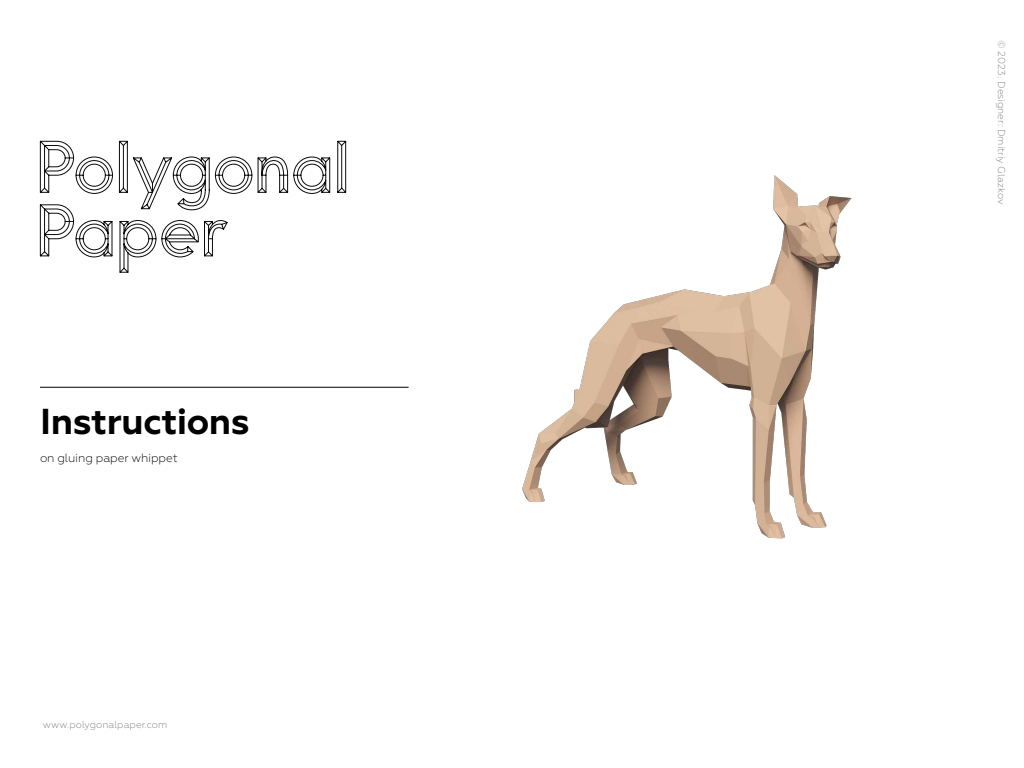
<style>
.page{position:relative;width:1024px;height:768px;background:#fff}
.page>*{position:absolute;margin:0;border:0;box-sizing:border-box;transform-origin:0 0}
.t1{font:700 36px "Geometria";letter-spacing:-.01em;color:#000}
.t2{font:300 12px "Geometria";letter-spacing:-.01em;color:#000}
.t3{font:300 10px "Geometria";letter-spacing:.005em;color:#808080}
</style>
<div class="page">
<svg style="left:39px;top:140px;width:308px;height:133px"></svg>
<hr style="left:40px;top:387px;width:369px;height:1px;background:#000">
<img style="left:522px;top:175px;width:330px;height:364px">
<h1 class="t1" style="left:40px;top:400px;width:211px">Instructions</h1>
<p class="t2" style="left:40px;top:451px;width:139px">on gluing paper whippet</p>
<p class="t3" style="left:43px;top:719px;width:126px">www.polygonalpaper.com</p>
<p class="t3" style="left:1008px;top:40px;width:166px;rotate:90deg">© 2023. Designer: Dmitriy Glazkov</p>
</div>
